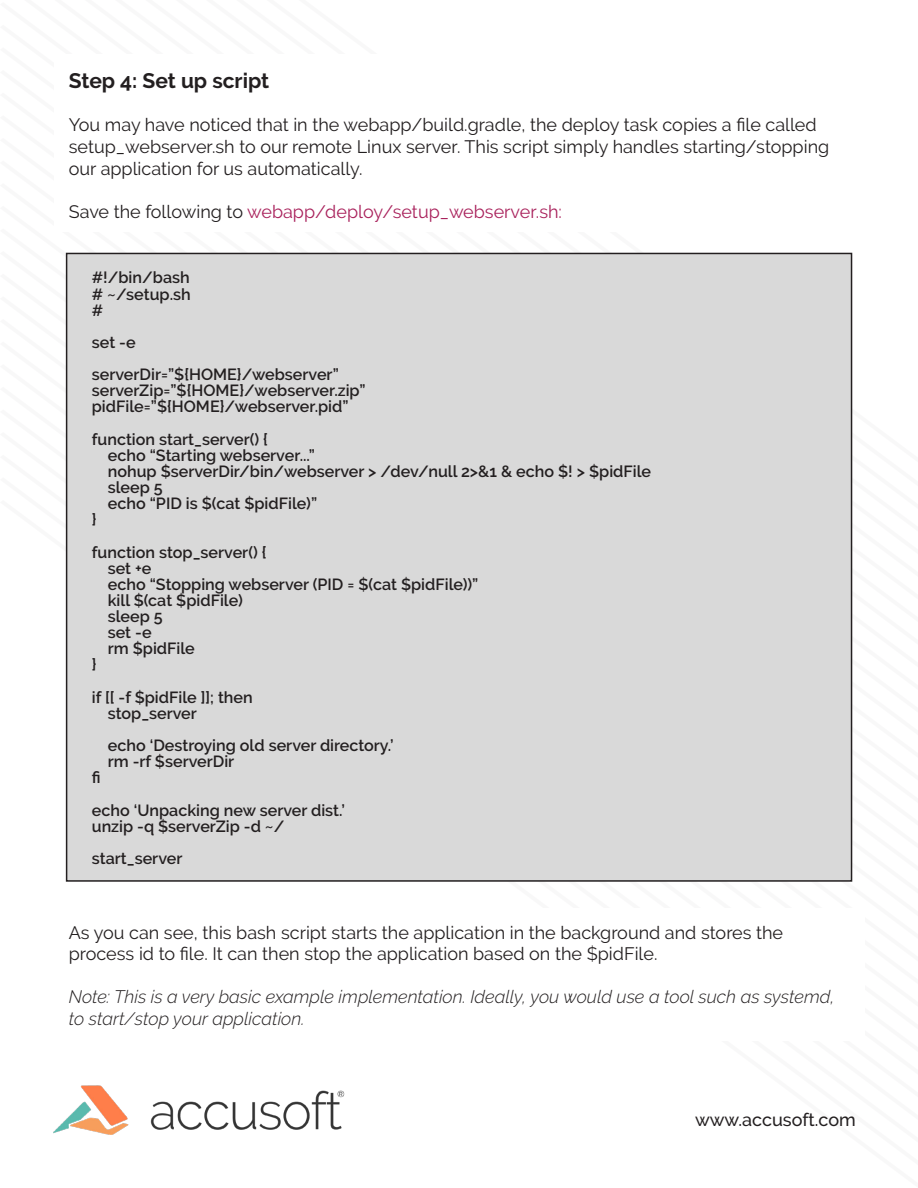
<style>
.page{position:relative;width:918px;height:1188px;background:#fff}
.page>*{position:absolute;margin:0;border:0;box-sizing:border-box;transform-origin:0 0}
.t1{font:700 21px "Raleway";color:#231f20}
.t2{font:18px/21.6px "Raleway";color:#231f20}
.t3{font:italic 300 18px/21.6px "Raleway";color:#231f20}
.t4{font:18px "Raleway";color:#a9225c}
.t5{font:500 18px "Raleway";color:#231f20}
.Bullets{font:600 16.2px "Raleway";color:#231f20}
.s1{color:#231f20}
</style>
<div class="page">
<img style="left:53px;top:1085px;width:292px;height:50px">
<div style="left:66px;top:253px;width:786px;height:629px;background:#d9d9d9;border:2px solid #231f20"></div>
<p class="t1" style="left:69px;top:69px;width:202px">Step 4: Set up script</p>
<p class="t2" style="left:69px;top:114px;width:762px">You may have noticed that in the webapp/build.gradle, the deploy task copies a file called setup_webserver.sh to our remote Linux server. This script simply handles starting/stopping our application for us automatically.</p>
<p class="t4" style="left:69px;top:201px;width:495px"><span class="s1">Save the following to</span> webapp/deploy/setup_webserver.sh:</p>
<p class="Bullets" style="left:92px;top:268px;width:99px">#!/bin/bash</p>
<p class="Bullets" style="left:92px;top:285px;width:100px"># ~/setup.sh</p>
<p class="Bullets" style="left:92px;top:301px;width:13px">#</p>
<p class="Bullets" style="left:92px;top:333px;width:45px">set -e</p>
<p class="Bullets" style="left:92px;top:365px;width:248px">serverDir=”${HOME}/webserver”</p>
<p class="Bullets" style="left:92px;top:381px;width:275px">serverZip=”${HOME}/webserver.zip”</p>
<p class="Bullets" style="left:92px;top:397px;width:258px">pidFile=”${HOME}/webserver.pid”</p>
<p class="Bullets" style="left:92px;top:430px;width:178px">function start_server() {</p>
<p class="Bullets" style="left:108px;top:446px;width:209px">echo “Starting webserver...”</p>
<p class="Bullets" style="left:108px;top:462px;width:545px">nohup $serverDir/bin/webserver &gt; /dev/null 2&gt;&amp;1 &amp; echo $! &gt; $pidFile</p>
<p class="Bullets" style="left:108px;top:478px;width:57px">sleep 5</p>
<p class="Bullets" style="left:108px;top:494px;width:211px">echo “PID is $(cat $pidFile)”</p>
<p class="Bullets" style="left:92px;top:510px;width:6px">}</p>
<p class="Bullets" style="left:92px;top:543px;width:176px">function stop_server() {</p>
<p class="Bullets" style="left:108px;top:559px;width:45px">set +e</p>
<p class="Bullets" style="left:108px;top:575px;width:372px">echo “Stopping webserver (PID = $(cat $pidFile))”</p>
<p class="Bullets" style="left:108px;top:591px;width:137px">kill $(cat $pidFile)</p>
<p class="Bullets" style="left:108px;top:607px;width:57px">sleep 5</p>
<p class="Bullets" style="left:108px;top:623px;width:45px">set -e</p>
<p class="Bullets" style="left:108px;top:639px;width:89px">rm $pidFile</p>
<p class="Bullets" style="left:92px;top:655px;width:6px">}</p>
<p class="Bullets" style="left:92px;top:688px;width:162px">if [[ -f $pidFile ]]; then</p>
<p class="Bullets" style="left:108px;top:704px;width:91px">stop_server</p>
<p class="Bullets" style="left:108px;top:736px;width:287px">echo ‘Destroying old server directory.’</p>
<p class="Bullets" style="left:108px;top:752px;width:128px">rm -rf $serverDir</p>
<p class="Bullets" style="left:92px;top:768px;width:10px">fi</p>
<p class="Bullets" style="left:92px;top:801px;width:255px">echo ‘Unpacking new server dist.’</p>
<p class="Bullets" style="left:92px;top:817px;width:194px">unzip -q $serverZip -d ~/</p>
<p class="Bullets" style="left:92px;top:849px;width:92px">start_server</p>
<p class="t2" style="left:69px;top:921px;width:716px">As you can see, this bash script starts the application in the background and stores the process id to file. It can then stop the application based on the $pidFile.</p>
<p class="t3" style="left:69px;top:986px;width:767px">Note: This is a very basic example implementation. Ideally, you would use a tool such as systemd, to start/stop your application.</p>
<p class="t5" style="left:695px;top:1109px;width:162px">www.accusoft.com</p>
</div>
